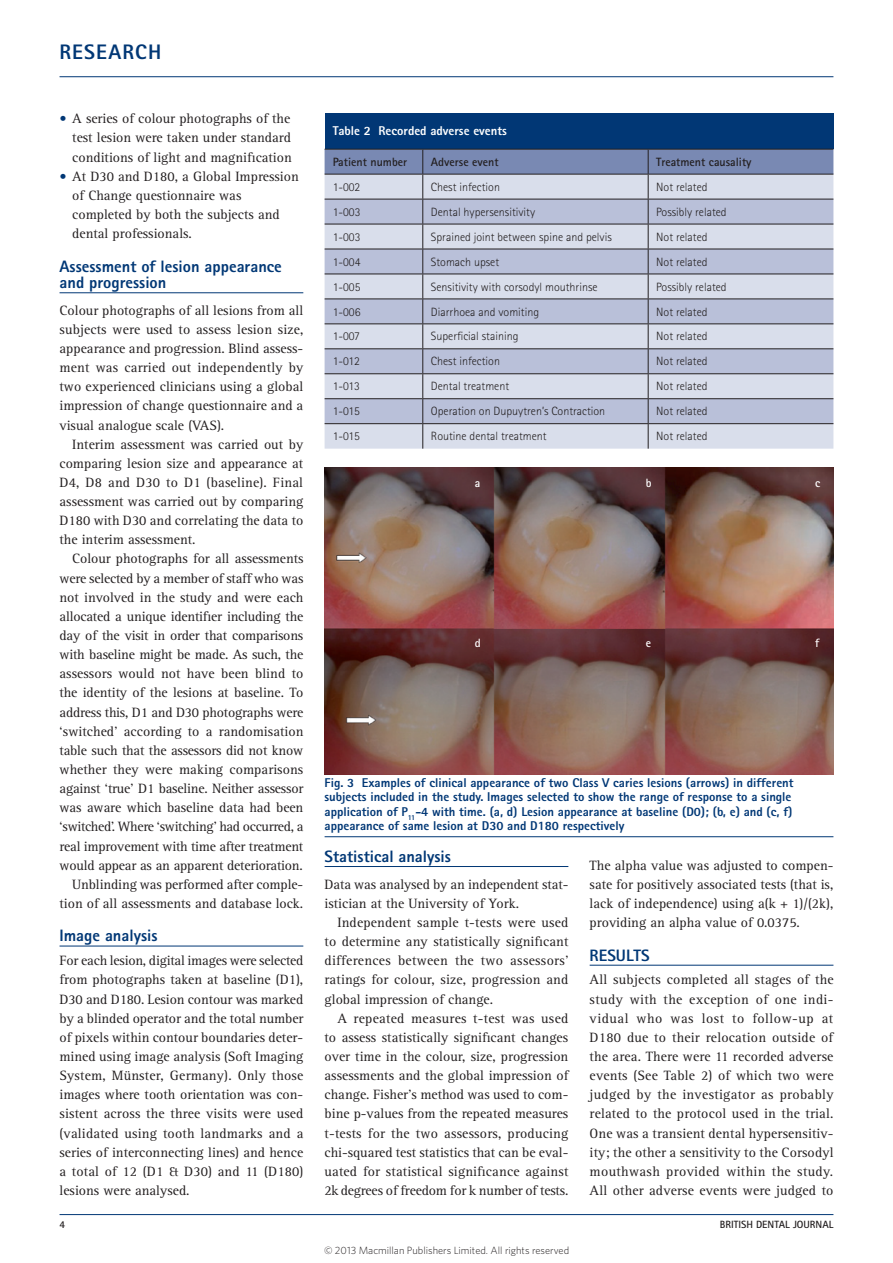
<style>
.page{position:relative;width:893px;height:1263px;background:#fff}
.page>*{position:absolute;margin:0;border:0;box-sizing:border-box;transform-origin:0 0}
.t1{font:800 21px "Rotis Sans Serif Std";letter-spacing:.055em;color:#013775}
.crosshead_2{font:800 16.5px/16.5px "Rotis Sans Serif Std";color:#013775}
.crosshead_1{font:800 16.5px "Rotis Sans Serif Std";color:#013775}
.body{font:13.95px/19.2px "Rotis Serif Std";color:#231f20;text-align:justify}
.body_fullout{font:13.95px/19.2px "Rotis Serif Std";color:#231f20;text-align:justify}
.body_bullet_list{font:13.95px/19.2px "Rotis Serif Std";color:#231f20;text-align:justify}
.table_fig_caption{font:800 12.75px/14.2px "Rotis Sans Serif Std";color:#013775}
.table_fig_caption-2{font:800 12.75px "Rotis Sans Serif Std";color:#fff}
.table_text{font:300 12px "Rotis Sans Serif Std";color:#231f20}
.table_text_bold{font:700 12px "Rotis Sans Serif Std";color:#231f20}
.table_text_bold-2{font:700 12px "Rotis Sans Serif Std";color:#fff}
.t2{font:300 10.5px "Whitney";color:#231f20}
.t3{font:700 10.5px "Rotis Sans Serif Std";color:#231f20}
.s1{color:#013775}
.s2{font-family:"Minion Pro"}
</style>
<div class="page">
<hr style="left:60px;top:76px;width:773px;height:1px;background:#013775">
<hr style="left:60px;top:292px;width:243px;height:1px;background:#013775">
<hr style="left:60px;top:946px;width:243px;height:1px;background:#013775">
<hr style="left:325px;top:866px;width:243px;height:1px;background:#013775">
<hr style="left:590px;top:965px;width:243px;height:1px;background:#013775">
<div style="left:325px;top:114px;width:508px;height:35px;background:#013775"></div>
<svg style="left:325px;top:150px;width:508px;height:299px;background:#bdc3d7"></svg>
<hr style="left:325px;top:149px;width:98px;height:1px;background:#231f20">
<hr style="left:423px;top:149px;width:225px;height:1px;background:#231f20">
<hr style="left:648px;top:149px;width:185px;height:1px;background:#231f20">
<img style="left:325px;top:468px;width:508px;height:306px">
<hr style="left:325px;top:836px;width:508px;height:1px;background:#013775">
<hr style="left:60px;top:1214px;width:773px;height:1px;background:#013775">
<h1 class="t1" style="left:60px;top:39px;width:103px">RESEARCH</h1>
<p class="body_bullet_list" style="left:72px;top:109px;width:221px;text-indent:-13px"><span class="s1">•</span> A series of colour photographs of the test lesion were taken under standard conditions of light and magnification</p>
<p class="body_bullet_list" style="left:72px;top:167px;width:228px;text-align:left;text-indent:-13px"><span class="s1">•</span> At D30 and D180, a Global Impression of Change questionnaire was completed by both the subjects and dental professionals.</p>
<p class="crosshead_2" style="left:60px;top:258px;width:224px">Assessment of lesion appearance and progression</p>
<p class="body_fullout" style="left:60px;top:301px;width:245px">Colour photographs of all lesions from all subjects were used to assess lesion size, appearance and progression. Blind assess&shy;ment was carried out independently by two experienced clinicians using a global impression of change questionnaire and a visual analogue scale (VAS).</p>
<p class="body" style="left:60px;top:435px;width:245px;text-indent:13px">Interim assessment was carried out by comparing lesion size and appearance at D4, D8 and D30 to D1 (baseline). Final assessment was carried out by comparing D180 with D30 and correlating the data to the interim assessment.</p>
<p class="body" style="left:60px;top:550px;width:245px;text-indent:13px">Colour photographs for all assessments were selected by a member of staff who was not involved in the study and were each allocated a unique identifier including the day of the visit in order that comparisons with baseline might be made. As such, the assessors would not have been blind to the identity of the lesions at baseline. To address this, D1 and D30 photographs were ‘switched’ according to a randomisation table such that the assessors did not know whether they were making comparisons against ‘true’ D1 baseline. Neither assessor was aware which baseline data had been ‘switched’. Where ‘switching’ had occurred, a real improvement with time after treatment would appear as an apparent deterioration.</p>
<p class="body" style="left:60px;top:875px;width:245px;text-align:right">Unblinding was performed after comple&shy;tion of all assessments and database lock.</p>
<p class="crosshead_2" style="left:60px;top:927px;width:100px">Image analysis</p>
<p class="body_fullout" style="left:60px;top:951px;width:245px">For each lesion, digital images were selected from photographs taken at baseline (D1), D30 and D180. Lesion contour was marked by a blinded operator and the total number of pixels within contour boundaries deter&shy;mined using image analysis (Soft Imaging System, Münster, Germany). Only those images where tooth orientation was con&shy;sistent across the three visits were used (validated using tooth landmarks and a series of interconnecting lines) and hence a total of 12 (D1 &amp; D30) and 11 (D180) lesions were analysed.</p>
<p class="table_fig_caption-2" style="left:333px;top:123px;width:176px">Table 2 Recorded adverse events</p>
<p class="table_text_bold" style="left:333px;top:154px;width:76px">Patient number</p>
<p class="table_text_bold" style="left:431px;top:154px;width:69px">Adverse event</p>
<p class="table_text_bold" style="left:656px;top:154px;width:97px">Treatment causality</p>
<p class="table_text" style="left:333px;top:180px;width:29px">1‑002</p>
<p class="table_text" style="left:431px;top:180px;width:71px">Chest infection</p>
<p class="table_text" style="left:656px;top:180px;width:53px">Not related</p>
<p class="table_text" style="left:333px;top:205px;width:29px">1‑003</p>
<p class="table_text" style="left:431px;top:205px;width:106px">Dental hypersensitivity</p>
<p class="table_text" style="left:656px;top:205px;width:72px">Possibly related</p>
<p class="table_text" style="left:333px;top:230px;width:29px">1‑003</p>
<p class="table_text" style="left:431px;top:230px;width:182px">Sprained joint between spine and pelvis</p>
<p class="table_text" style="left:656px;top:230px;width:53px">Not related</p>
<p class="table_text" style="left:333px;top:255px;width:29px">1‑004</p>
<p class="table_text" style="left:431px;top:255px;width:70px">Stomach upset</p>
<p class="table_text" style="left:656px;top:255px;width:53px">Not related</p>
<p class="table_text" style="left:333px;top:280px;width:29px">1‑005</p>
<p class="table_text" style="left:431px;top:280px;width:168px">Sensitivity with corsodyl mouthrinse</p>
<p class="table_text" style="left:656px;top:280px;width:72px">Possibly related</p>
<p class="table_text" style="left:333px;top:305px;width:29px">1‑006</p>
<p class="table_text" style="left:431px;top:305px;width:110px">Diarrhoea and vomiting</p>
<p class="table_text" style="left:656px;top:305px;width:53px">Not related</p>
<p class="table_text" style="left:333px;top:330px;width:29px">1‑007</p>
<p class="table_text" style="left:431px;top:330px;width:89px">Superficial staining</p>
<p class="table_text" style="left:656px;top:330px;width:53px">Not related</p>
<p class="table_text" style="left:333px;top:354px;width:29px">1‑012</p>
<p class="table_text" style="left:431px;top:354px;width:71px">Chest infection</p>
<p class="table_text" style="left:656px;top:354px;width:53px">Not related</p>
<p class="table_text" style="left:333px;top:379px;width:29px">1‑013</p>
<p class="table_text" style="left:431px;top:379px;width:80px">Dental treatment</p>
<p class="table_text" style="left:656px;top:379px;width:53px">Not related</p>
<p class="table_text" style="left:333px;top:404px;width:29px">1‑015</p>
<p class="table_text" style="left:431px;top:404px;width:176px">Operation on Dupuytren’s Contraction</p>
<p class="table_text" style="left:656px;top:404px;width:53px">Not related</p>
<p class="table_text" style="left:333px;top:430px;width:29px">1‑015</p>
<p class="table_text" style="left:431px;top:430px;width:117px">Routine dental treatment</p>
<p class="table_text" style="left:656px;top:430px;width:53px">Not related</p>
<p class="table_text_bold-2" style="left:475px;top:475px;width:7px">a</p>
<p class="table_text_bold-2" style="left:646px;top:475px;width:7px">b</p>
<p class="table_text_bold-2" style="left:815px;top:475px;width:7px">c</p>
<p class="table_text_bold-2" style="left:475px;top:636px;width:7px">d</p>
<p class="table_text_bold-2" style="left:646px;top:636px;width:7px">e</p>
<p class="table_text_bold-2" style="left:815px;top:636px;width:6px">f</p>
<p class="table_fig_caption" style="left:325px;top:776px;width:470px">Fig. 3 Examples of clinical appearance of two Class V caries lesions (arrows) in different subjects included in the study. Images selected to show the range of response to a single application of P<sub>11</sub>‑4 with time. (a, d) Lesion appearance at baseline (D0); (b, e) and (c, f) appearance of same lesion at D30 and D180 respectively</p>
<p class="crosshead_2" style="left:325px;top:848px;width:128px">Statistical analysis</p>
<p class="body_fullout" style="left:325px;top:875px;width:245px">Data was analysed by an independent stat&shy;istician at the University of York.</p>
<p class="body" style="left:325px;top:913px;width:245px;text-indent:13px">Independent sample t‑tests were used to determine any statistically significant differences between the two assessors’ ratings for colour, size, progression and global impression of change.</p>
<p class="body" style="left:325px;top:1009px;width:245px;text-indent:13px">A repeated measures t‑test was used to assess statistically significant changes over time in the colour, size, progression assessments and the global impression of change. Fisher’s method was used to com&shy;bine p‑values from the repeated measures t‑tests for the two assessors, producing chi-squared test statistics that can be eval&shy;uated for statistical significance against 2<span class="s2">k</span> degrees of freedom for <span class="s2">k</span> number of tests.</p>
<p class="body" style="left:590px;top:856px;width:245px">The alpha value was adjusted to compen&shy;sate for positively associated tests (that is, lack of independence) using a(<span class="s2">k</span> + 1)/(2k), providing an alpha value of 0.0375.</p>
<p class="crosshead_1" style="left:590px;top:944px;width:61px">RESULTS</p>
<p class="body_fullout" style="left:590px;top:971px;width:245px">All subjects completed all stages of the study with the exception of one indi&shy;vidual who was lost to follow-up at D180 due to their relocation outside of the area. There were 11 recorded adverse events (See Table 2) of which two were judged by the investigator as probably related to the protocol used in the trial.<br>One was a transient dental hypersensitiv&shy;ity; the other a sensitivity to the Corsodyl mouthwash provided within the study.<br>All other adverse events were judged to</p>
<p class="t3" style="left:60px;top:1217px;width:7px">4</p>
<p class="t3" style="left:720px;top:1217px;width:115px">BRITISH DENTAL JOURNAL</p>
<p class="t2" style="left:324px;top:1243px;width:247px">© 2013 Macmillan Publishers Limited. All rights reserved</p>
</div>
